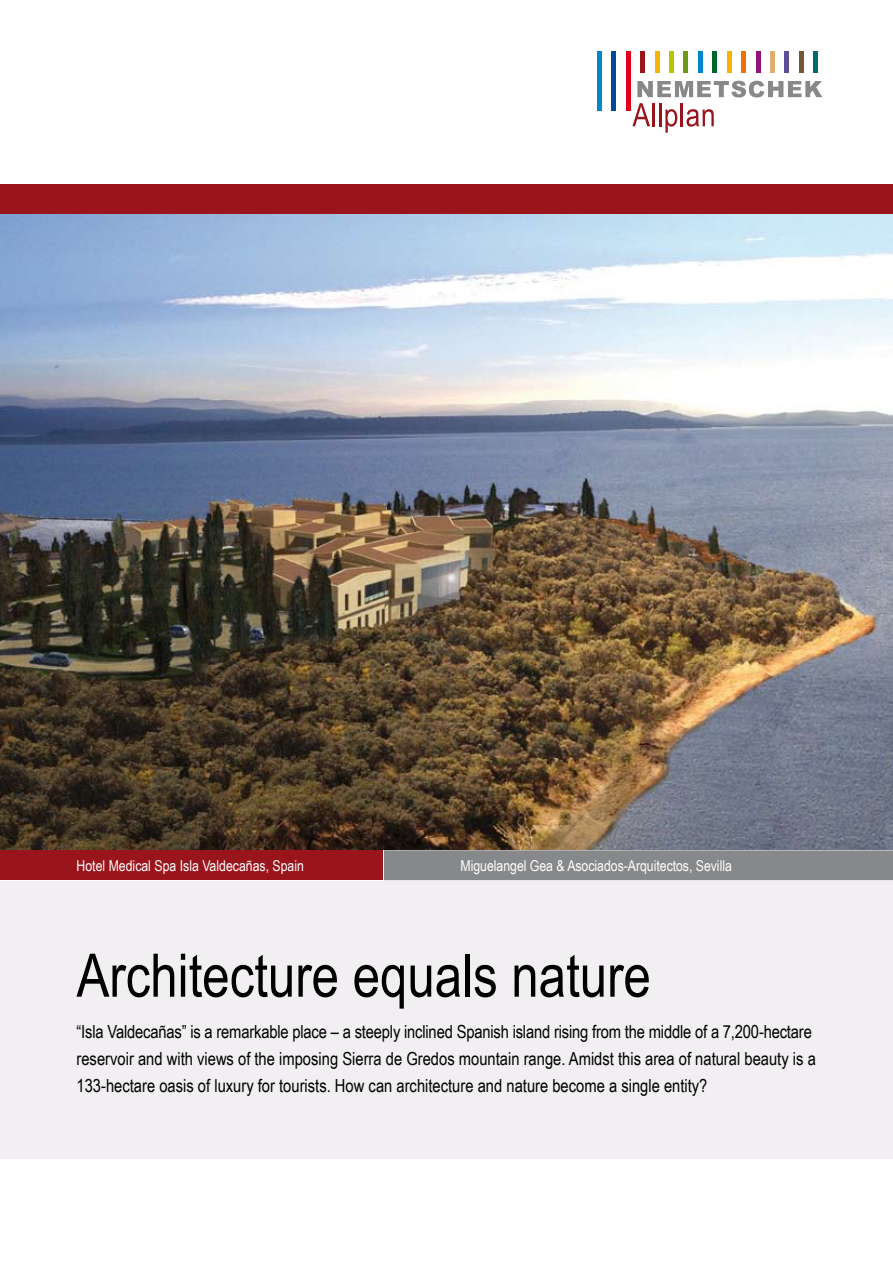
<style>
.page{position:relative;width:893px;height:1263px;background:#fff}
.page>*{position:absolute;margin:0;border:0;box-sizing:border-box;transform-origin:0 0}
.t1{font:60px "Arial Narrow";color:#000}
.t2{font:18px/27px "Arial Narrow";color:#000}
.t3{font:15px "Arial Narrow";color:#fff}
</style>
<div class="page">
<div style="left:0;top:881px;width:893px;height:278px;background:#f1eff1"></div>
<img style="left:0;top:215px;width:893px;height:634px">
<div style="left:0;top:184px;width:893px;height:29px;background:#9a141b"></div>
<div style="left:384px;top:850px;width:509px;height:30px;background:#87888a"></div>
<div style="left:0;top:850px;width:383px;height:30px;background:#9a141b"></div>
<svg style="left:637px;top:81px;width:185px;height:16px"></svg>
<div style="left:611px;top:51px;width:5px;height:59px;background:#004a99"></div>
<div style="left:669px;top:51px;width:5px;height:22px;background:#b6c600"></div>
<div style="left:626px;top:51px;width:5px;height:59px;background:#e2001a"></div>
<div style="left:597px;top:51px;width:5px;height:59px;background:#0086cb"></div>
<hr style="left:655px;top:51px;width:4px;height:22px;background:#f9b200">
<div style="left:683px;top:51px;width:5px;height:22px;background:#6e9818"></div>
<div style="left:640px;top:51px;width:5px;height:22px;background:#9a141b"></div>
<div style="left:712px;top:51px;width:5px;height:22px;background:#00662c"></div>
<div style="left:727px;top:51px;width:5px;height:22px;background:#f9b200"></div>
<div style="left:698px;top:51px;width:5px;height:22px;background:#0086cb"></div>
<hr style="left:756px;top:51px;width:4px;height:22px;background:#93117e">
<div style="left:741px;top:51px;width:5px;height:22px;background:#ec7405"></div>
<div style="left:770px;top:51px;width:5px;height:22px;background:#deae71"></div>
<div style="left:784px;top:51px;width:5px;height:22px;background:#5b5099"></div>
<div style="left:813px;top:51px;width:5px;height:22px;background:#006a6b"></div>
<div style="left:799px;top:51px;width:5px;height:22px;background:#6f5932"></div>
<svg style="left:632px;top:103px;width:18px;height:23px"></svg>
<hr style="left:652px;top:103px;width:3px;height:23px;background:#9a141b">
<hr style="left:659px;top:103px;width:2px;height:23px;background:#9a141b">
<svg style="left:665px;top:109px;width:12px;height:24px"></svg>
<hr style="left:681px;top:103px;width:2px;height:23px;background:#9a141b">
<svg style="left:686px;top:109px;width:28px;height:18px"></svg>
<p class="t3" style="left:77px;top:854px;width:229px">Hotel Medical Spa Isla Valdecañas, Spain</p>
<p class="t3" style="left:460px;top:854px;width:273px">Miguelangel Gea &amp; Asociados-Arquitectos, Sevilla</p>
<h1 class="t1" style="left:77px;top:931px;width:576px">Architecture equals nature</h1>
<p class="t2" style="left:77px;top:1017px;width:741px">“Isla Valdecañas” is a remarkable place – a steeply inclined Spanish island rising from the middle of a 7,200-hectare reservoir and with views of the imposing Sierra de Gredos mountain range. Amidst this area of natural beauty is a<br>133-hectare oasis of luxury for tourists. How can architecture and nature become a single entity?</p>
</div>
